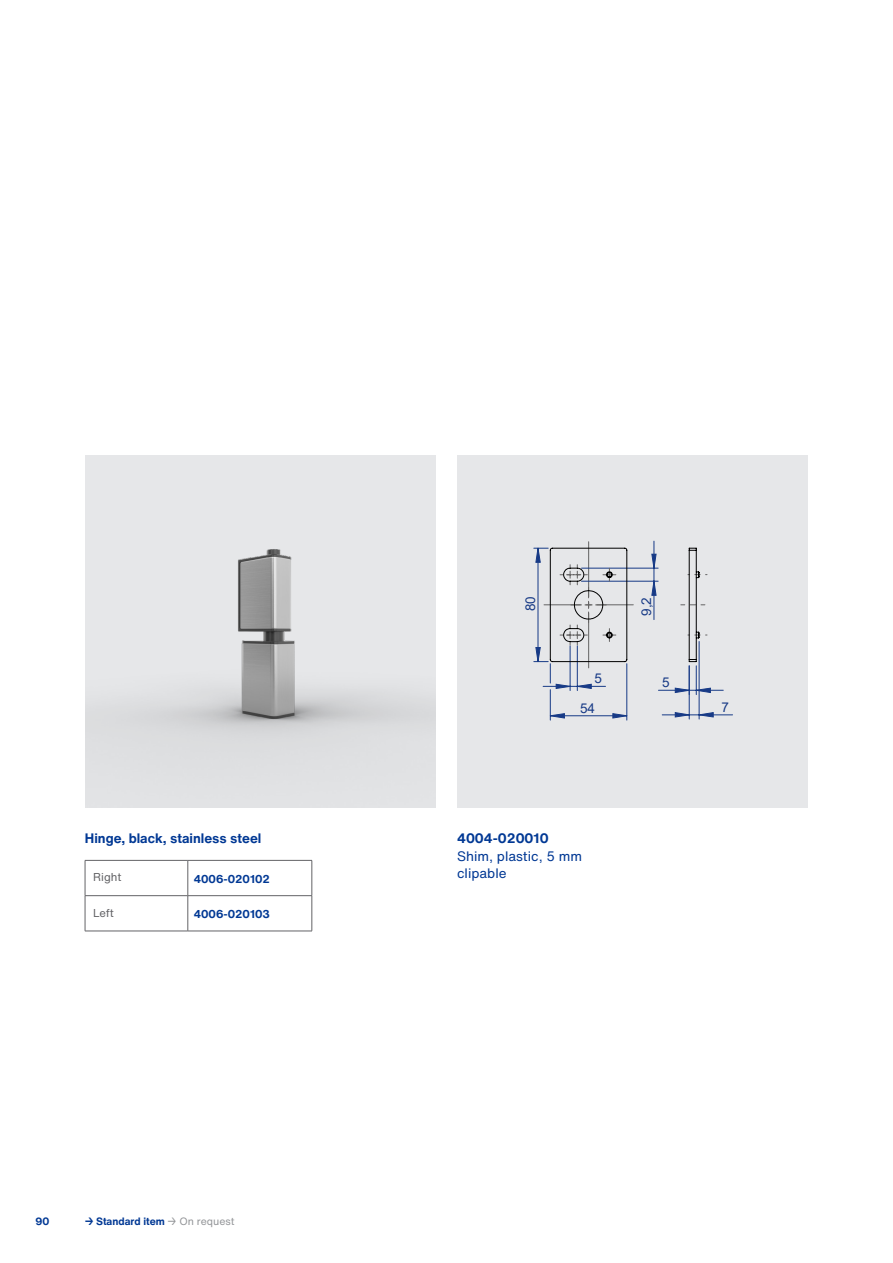
<style>
.page{position:relative;width:893px;height:1263px;background:#fff}
.page>*{position:absolute;margin:0;border:0;box-sizing:border-box;transform-origin:0 0}
.t1{font:700 13.5px "Helvetica Now Text";color:#003894}
.t2{font:13.5px "Helvetica Now Text";color:#003894}
.t3{font:13.5px "Arial";color:#173a86}
.TAB_Art_verfügbar{font:700 11.25px "Helvetica Now Text";color:#003894}
.TAB_Varianten_Beschr{font:11.25px "Helvetica Now Text";color:#636366}
.TAB_Art_verfügbar-2{font:700 10.5px "Helvetica Now Text";color:#003894}
.s1{font-weight:400;color:#939598}
</style>
<div class="page">
<div style="left:457px;top:455px;width:351px;height:353px;background:#e6e7e9"></div>
<hr style="left:658px;top:690px;width:31px;height:1px;background:#173a86">
<hr style="left:581px;top:568px;width:77px;height:1px;background:#173a86">
<hr style="left:581px;top:581px;width:77px;height:1px;background:#173a86">
<hr style="left:689px;top:666px;width:1px;height:53px;background:#173a86">
<hr style="left:699px;top:641px;width:1px;height:78px;background:#173a86">
<hr style="left:699px;top:715px;width:34px;height:1px;background:#173a86">
<hr style="left:570px;top:646px;width:1px;height:44px;background:#173a86">
<hr style="left:577px;top:646px;width:1px;height:44px;background:#173a86">
<hr style="left:550px;top:690px;width:1px;height:30px;background:#173a86">
<hr style="left:627px;top:664px;width:1px;height:56px;background:#173a86">
<svg style="left:662px;top:712px;width:52px;height:5px"></svg>
<svg style="left:550px;top:713px;width:77px;height:5px"></svg>
<svg style="left:534px;top:541px;width:122px;height:148px"></svg>
<svg style="left:675px;top:548px;width:48px;height:147px"></svg>
<img style="left:85px;top:455px;width:351px;height:353px">
<hr style="left:85px;top:860px;width:103px;height:1px;background:#636366">
<hr style="left:85px;top:860px;width:1px;height:35px;background:#636366">
<hr style="left:188px;top:860px;width:124px;height:1px;background:#636366">
<hr style="left:188px;top:860px;width:1px;height:35px;background:#636366">
<hr style="left:312px;top:860px;width:1px;height:35px;background:#636366">
<hr style="left:85px;top:895px;width:103px;height:1px;background:#636366">
<hr style="left:85px;top:896px;width:1px;height:35px;background:#636366">
<hr style="left:188px;top:895px;width:124px;height:1px;background:#636366">
<hr style="left:188px;top:896px;width:1px;height:35px;background:#636366">
<hr style="left:312px;top:896px;width:1px;height:35px;background:#636366">
<hr style="left:85px;top:931px;width:103px;height:1px;background:#636366">
<hr style="left:188px;top:931px;width:124px;height:1px;background:#636366">
<p class="t3" style="left:521px;top:611px;width:16px;rotate:-90deg">80</p>
<p class="t3" style="left:637px;top:616px;width:20px;rotate:-90deg">9,2</p>
<p class="t3" style="left:594px;top:669px;width:9px">5</p>
<p class="t3" style="left:662px;top:673px;width:9px">5</p>
<p class="t3" style="left:580px;top:699px;width:16px">54</p>
<p class="t1" style="left:85px;top:828px;width:178px">Hinge, black, stainless steel</p>
<p class="t1" style="left:457px;top:828px;width:93px">4004-020010</p>
<p class="t2" style="left:457px;top:846px;width:126px">Shim, plastic, 5 mm</p>
<p class="t2" style="left:457px;top:863px;width:51px">clipable</p>
<p class="TAB_Varianten_Beschr" style="left:93px;top:869px;width:30px">Right</p>
<p class="TAB_Art_verfügbar" style="left:194px;top:870px;width:78px">4006-020102</p>
<p class="TAB_Varianten_Beschr" style="left:93px;top:904px;width:22px">Left</p>
<p class="TAB_Art_verfügbar" style="left:194px;top:906px;width:78px">4006-020103</p>
<p class="t3" style="left:721px;top:698px;width:9px">7</p>
<p class="TAB_Art_verfügbar-2" style="left:35px;top:1213px;width:16px">90</p>
<p class="TAB_Art_verfügbar-2" style="left:85px;top:1213px;width:151px">→ Standard item <span class="s1">→ On request</span></p>
</div>
